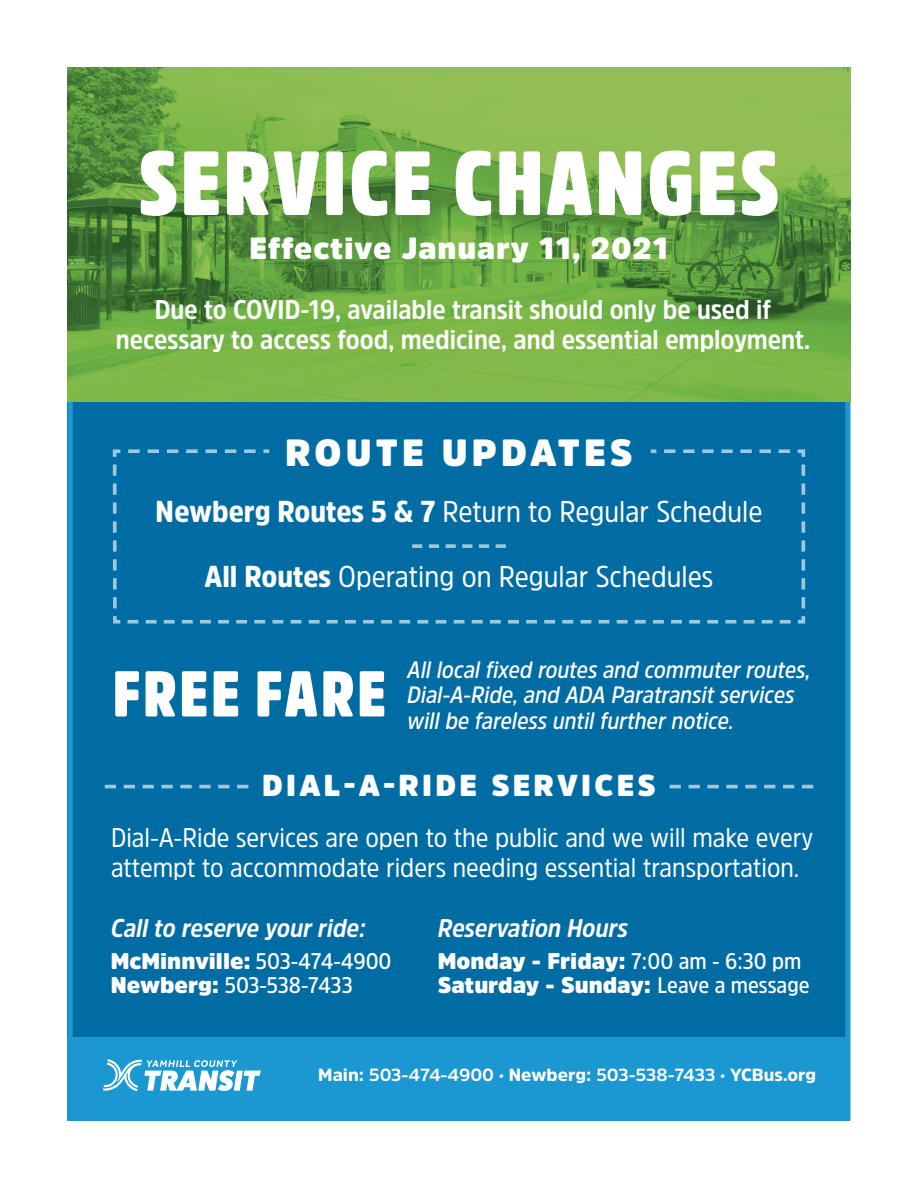
<style>
.page{position:relative;width:918px;height:1188px;background:#fff}
.page>*{position:absolute;margin:0;border:0;box-sizing:border-box;transform-origin:0 0}
.t1{font:900 89.85px "Amsi Pro Cond";letter-spacing:.03em;color:#fff}
.t2{font:900 63.9px "Amsi Pro Cond";letter-spacing:.05em;color:#fff}
.t3{font:900 37.5px "Amsi Pro";letter-spacing:.11em;color:#fff}
.t4{font:900 30.3px "Amsi Pro";letter-spacing:.03em;color:#fff}
.t5{font:30px "Amsi Pro Narw";color:#fff}
.t6{font:900 30px "Amsi Pro";letter-spacing:.11em;color:#fff}
.t7{font:27px/30px "Amsi Pro Narw";color:#fff}
.t8{font:700 27px/30px "Amsi Pro Narw";color:#fff;text-align:center}
.t9{font:italic 700 25.5px "Amsi Pro Narw";color:#fff}
.t10{font:italic 600 23.7px/25.5px "Amsi Pro Narw";color:#fff}
.t11{font:900 22.5px "Amsi Pro";color:#fff}
.t12{font:600 22.5px "Amsi Pro Narw";color:#fff}
.Paragraph_Style_1{font:700 17.55px "Amsi Pro";color:#fff}
.s1{font-weight:900}
.s2{font-family:"Amsi Pro Narw";font-weight:600}
.s3{font-family:"Amsi Pro";font-weight:900}
.s4{font-family:"Amsi Pro Narw";font-weight:900;font-style:italic}
</style>
<div class="page">
<div style="left:68px;top:137px;width:782px;height:983px;background:#006ca4"></div>
<div style="left:68px;top:1037px;width:782px;height:83px;background:#1b98d2"></div>
<svg style="left:103px;top:1059px;width:158px;height:32px"></svg>
<img style="left:68px;top:68px;width:782px;height:334px">
<svg style="left:112px;top:449px;width:694px;height:175px"></svg>
<svg style="left:105px;top:785px;width:143px;height:3px"></svg>
<svg style="left:670px;top:785px;width:143px;height:3px"></svg>
<svg style="left:412px;top:544px;width:94px;height:4px"></svg>
<p class="t1" style="left:138px;top:122px;width:643px">SERVICE CHANGES</p>
<p class="t4" style="left:250px;top:227px;width:420px">Effective January 11, 2021</p>
<p class="t8" style="left:116px;top:294px;width:696px">Due to COVID-19, available transit should only be used if necessary to access food, medicine, and essential employment.</p>
<p class="t3" style="left:285px;top:426px;width:349px">ROUTE UPDATES</p>
<p class="t5" style="left:156px;top:491px;width:608px"><span class="s1">Newberg Routes 5 &amp; 7</span> Return to Regular Schedule</p>
<p class="t5" style="left:205px;top:556px;width:510px"><span class="s1">All Routes</span> Operating on Regular Schedules</p>
<p class="t2" style="left:113px;top:650px;width:275px">FREE FARE</p>
<p class="t10" style="left:407px;top:656px;width:405px">All local fixed routes and commuter routes,<br>Dial-A-Ride, and ADA Paratransit services</p>
<p class="t10" style="left:407px;top:707px;width:328px">will be fareless until further notice.</p>
<p class="t6" style="left:262px;top:765px;width:395px">DIAL-A-RIDE SERVICES</p>
<p class="t7" style="left:111px;top:821px;width:704px">Dial-A-Ride services are open to the public and we will make every attempt to accommodate riders needing essential transportation.</p>
<p class="t9" style="left:111px;top:910px;width:256px">Call to reserve your ride:</p>
<p class="t11" style="left:111px;top:945px;width:282px">McMinnville: <span class="s2">503-474-4900</span></p>
<p class="t12" style="left:111px;top:970px;width:244px"><span class="s3">Newberg:</span> 503-538-7433</p>
<p class="t9" style="left:438px;top:910px;width:192px">Reservation Hours</p>
<p class="t11" style="left:438px;top:945px;width:365px">Monday - Friday: <span class="s2">7:00 am - 6:30 pm</span></p>
<p class="t11" style="left:438px;top:970px;width:373px">Saturday - Sunday: <span class="s2">Leave a message</span></p>
<p class="Paragraph_Style_1" style="left:318px;top:1063px;width:499px"><span class="s1">Main:</span> 503-474-4900 <span class="s4">∙</span> <span class="s1">Newberg:</span> 503-538-7433 <span class="s4">∙</span> <span class="s1">YCBus.org</span></p>
</div>
